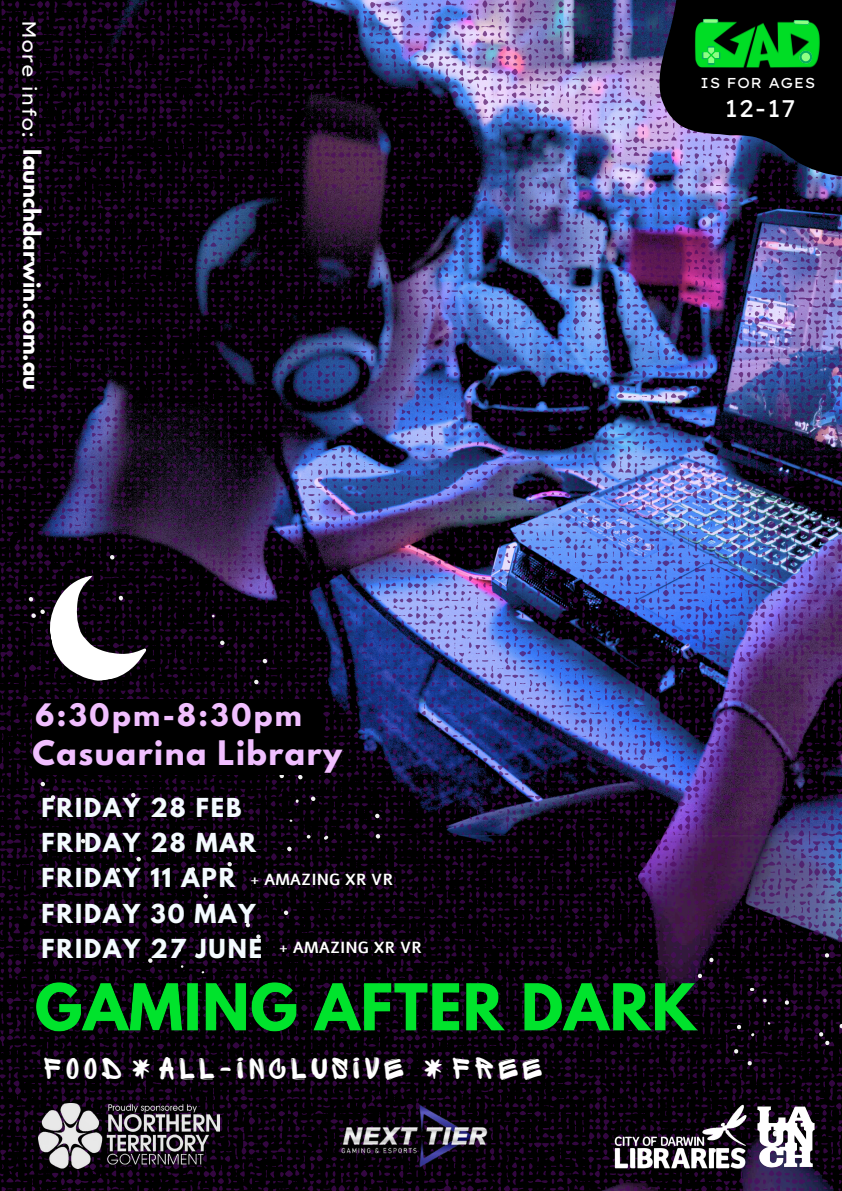
<style>
.page{position:relative;width:842px;height:1191px;background:#fff}
.page>*{position:absolute;margin:0;border:0;box-sizing:border-box;transform-origin:0 0}
.t1{font:32.1px "Sprite Graffiti";letter-spacing:.15em;color:#fff}
.t2{font:700 29.9px "League Spartan";letter-spacing:.05em;color:#f1bfff}
.t3{font:700 27.5px "League Spartan";letter-spacing:.09em;color:#f1bfff}
.t4{font:24px "Lexend Exa";color:#fff}
.t5{font:700 23.1px/35.2px "League Spartan";letter-spacing:.085em;color:#f4fbff}
.t6{font:700 21px "League Spartan";color:#fff}
.t7{font:19.2px "Lexend Exa";color:#fff}
.t8{font:700 16px "Alef";color:#fff}
.t9{font:14.4px "Lexend Exa";letter-spacing:.03em;color:#fff}
.s1{font-family:"Mansalva";font-size:33.3px}
</style>
<div class="page">
<img style="left:0;top:0;width:842px;height:1190px">
<svg style="left:0;top:498px;width:399px;height:503px;background:#120c20"></svg>
<svg style="left:692px;top:951px;width:150px;height:239px;background:#0e0513"></svg>
<img style="left:610px;top:1103px;width:142px;height:69px">
<img style="left:756px;top:1105px;width:59px;height:63px">
<img style="left:38px;top:1103px;width:181px;height:64px">
<svg style="left:42px;top:568px;width:108px;height:120px"></svg>
<img style="left:612px;top:0;width:230px;height:249px">
<svg style="left:676px;top:0;width:163px;height:129px;background:#022e09"></svg>
<img style="left:322px;top:1103px;width:186px;height:67px">
<img style="left:22px;top:968px;width:691px;height:82px">
<div style="left:33px;top:699px;width:289px;height:76px;background:#000"></div>
<p class="t7" style="left:42px;top:20px;width:120px;rotate:90deg">More info:</p>
<h6 class="t6" style="left:43px;top:149px;width:242px;rotate:90deg">launchdarwin.com.au</h6>
<p class="t3" style="left:36px;top:701px;width:268px">6:30pm-8:30pm</p>
<p class="t2" style="left:33px;top:738px;width:311px">Casuarina Library</p>
<p class="t5" style="left:41px;top:792px;width:216px">FRIDAY 28 FEB<br>FRIDAY 28 MAR<br>FRIDAY 11 APR<br>FRIDAY 30 MAY</p>
<p class="t5" style="left:41px;top:933px;width:222px">FRIDAY 27 JUNE</p>
<p class="t8" style="left:250px;top:868px;width:144px">+ AMAZING XR VR</p>
<h4 class="t8" style="left:279px;top:937px;width:144px">+ AMAZING XR VR</h4>
<p class="t1" style="left:44px;top:1053px;width:361px">FOOD <span class="s1">*</span>ALL-INCLUSIVE</p>
<p class="t1" style="left:423px;top:1053px;width:120px"><span class="s1">*</span> FREE</p>
<p class="t9" style="left:700px;top:74px;width:117px">IS FOR AGES</p>
<p class="t4" style="left:725px;top:93px;width:73px">12-17</p>
</div>
